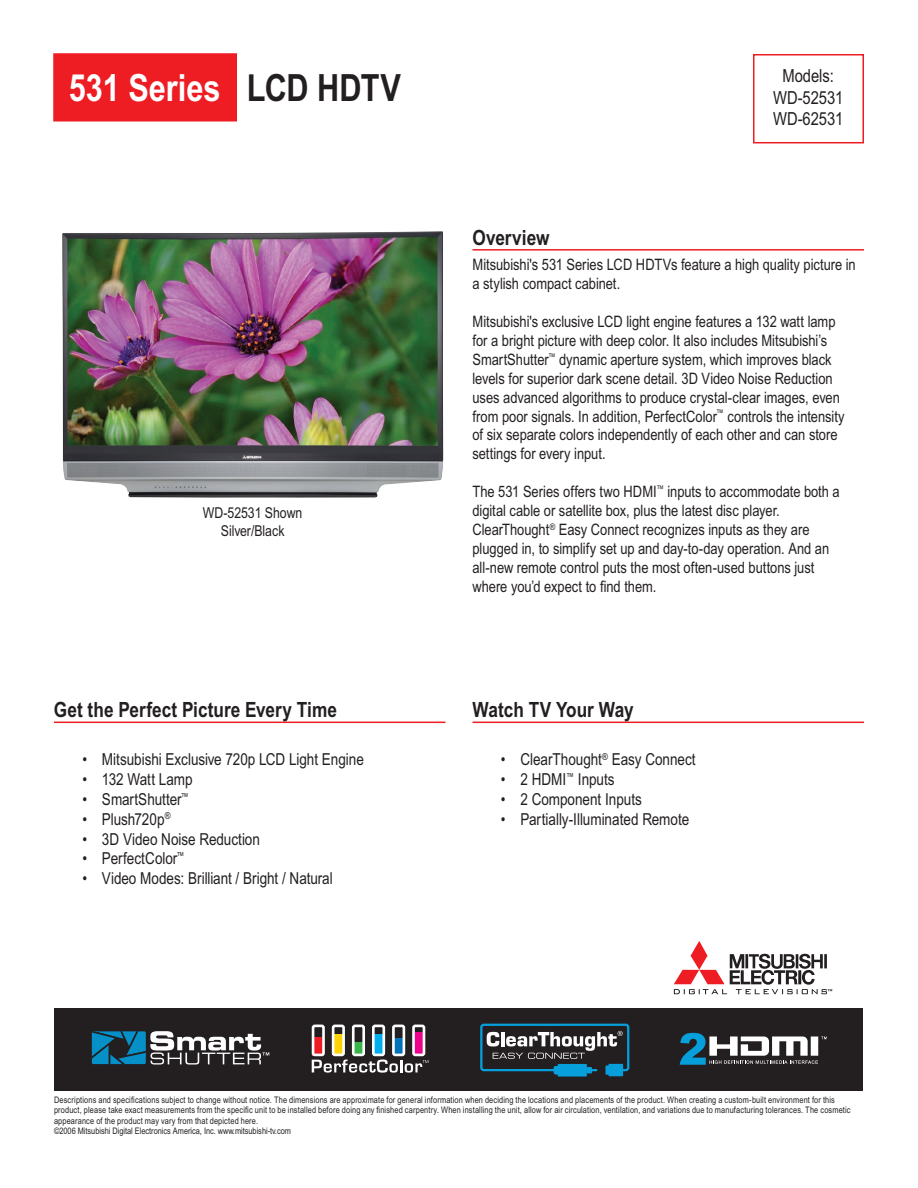
<style>
.page{position:relative;width:918px;height:1188px;background:#fff}
.page>*{position:absolute;margin:0;border:0;box-sizing:border-box;transform-origin:0 0}
.t1{font:700 37.5px "Arial Narrow MT Std";color:#fff}
.t2{font:700 21px "Arial Narrow MT Std";color:#231f20}
.t3{font:18px/21.6px "Arial Narrow MT Std";color:#231f20;text-align:center}
.t4{font:16.5px "Arial Narrow MT Std";color:#231f20}
.t5{font:15.75px/18.9px "Arial Narrow MT Std";color:#231f20}
.t6{font:15px/18px "Arial Narrow MT Std";color:#231f20;text-align:center}
.t7{font:9px/10.5px "Arial Narrow MT Std";letter-spacing:.015em;color:#231f20}
.s1{color:#231f20}
</style>
<div class="page">
<hr style="left:54px;top:722px;width:392px;height:1px;background:#ee1d23">
<hr style="left:472px;top:722px;width:392px;height:1px;background:#ee1d23">
<div style="left:753px;top:54px;width:111px;height:89px;border:2px solid #ee1d23"></div>
<div style="left:54px;top:54px;width:182px;height:67px;background:#ee1d23"></div>
<div style="left:53px;top:53px;width:184px;height:69px;border:2px solid #ee1d23"></div>
<div style="left:55px;top:1009px;width:808px;height:82px;background:#231f20"></div>
<hr style="left:472px;top:249px;width:392px;height:2px;background:#ee1d23">
<img style="left:62px;top:231px;width:381px;height:267px">
<svg style="left:674px;top:941px;width:158px;height:53px"></svg>
<svg style="left:311px;top:1024px;width:117px;height:49px"></svg>
<svg style="left:92px;top:1031px;width:177px;height:34px"></svg>
<svg style="left:680px;top:1033px;width:147px;height:32px"></svg>
<div style="left:480px;top:1024px;width:149px;height:47px;border:2px solid #069edb;border-radius:2px"></div>
<svg style="left:606px;top:1065px;width:4px;height:10px"></svg>
<div style="left:608px;top:1064px;width:15px;height:12px;background:#069edb"></div>
<div style="left:558px;top:1064px;width:29px;height:13px;background:#069edb"></div>
<svg style="left:586px;top:1067px;width:6px;height:6px"></svg>
<div style="left:554px;top:1066px;width:32px;height:9px;background:#069edb;border-radius:2px"></div>
<svg style="left:487px;top:1031px;width:136px;height:28px"></svg>
<h1 class="t1" style="left:69px;top:66px;width:334px">531 Series <span class="s1">LCD HDTV</span></h1>
<p class="t6" style="left:203px;top:504px;width:101px">WD-52531 Shown<br>Silver/Black</p>
<h2 class="t2" style="left:54px;top:697px;width:284px">Get the Perfect Picture Every Time</h2>
<p class="t4" style="left:82px;top:750px;width:283px">• Mitsubishi Exclusive 720p LCD Light Engine</p>
<p class="t4" style="left:82px;top:770px;width:112px">• 132 Watt Lamp</p>
<p class="t4" style="left:82px;top:790px;width:108px">• SmartShutter<sup>™</sup></p>
<p class="t4" style="left:82px;top:809px;width:90px">• Plush720p<sup>®</sup></p>
<p class="t4" style="left:82px;top:829px;width:179px">• 3D Video Noise Reduction</p>
<p class="t4" style="left:82px;top:849px;width:104px">• PerfectColor<sup>™</sup></p>
<p class="t4" style="left:82px;top:869px;width:252px">• Video Modes: Brilliant / Bright / Natural</p>
<p class="t3" style="left:773px;top:65px;width:72px">Models:<br>WD-52531<br>WD-62531</p>
<h2 class="t2" style="left:472px;top:225px;width:79px">Overview</h2>
<p class="t5" style="left:472px;top:255px;width:385px">Mitsubishi's 531 Series LCD HDTVs feature a high quality picture in a stylish compact cabinet.</p>
<p class="t5" style="left:472px;top:312px;width:374px">Mitsubishi's exclusive LCD light engine features a 132 watt lamp for a bright picture with deep color. It also includes Mitsubishi’s SmartShutter<sup>™</sup> dynamic aperture system, which improves black levels for superior dark scene detail. 3D Video Noise Reduction uses advanced algorithms to produce crystal-clear images, even from poor signals. In addition, PerfectColor<sup>™</sup> controls the intensity of six separate colors independently of each other and can store settings for every input.</p>
<p class="t5" style="left:472px;top:482px;width:369px">The 531 Series offers two HDMI<sup>™</sup> inputs to accommodate both a digital cable or satellite box, plus the latest disc player.<br>ClearThought<sup>®</sup> Easy Connect recognizes inputs as they are plugged in, to simplify set up and day-to-day operation. And an all-new remote control puts the most often-used buttons just where you’d expect to find them.</p>
<h2 class="t2" style="left:472px;top:697px;width:163px">Watch TV Your Way</h2>
<p class="t4" style="left:501px;top:750px;width:196px">• ClearThought<sup>®</sup> Easy Connect</p>
<p class="t4" style="left:501px;top:770px;width:115px">• 2 HDMI<sup>™</sup> Inputs</p>
<p class="t4" style="left:501px;top:790px;width:142px">• 2 Component Inputs</p>
<p class="t4" style="left:501px;top:809px;width:190px">• Partially-Illuminated Remote</p>
<p class="t7" style="left:54px;top:1094px;width:798px">Descriptions and specifications subject to change without notice. The dimensions are approximate for general information when deciding the locations and placements of the product. When creating a custom-built environment for this product, please take exact measurements from the specific unit to be installed before doing any finished carpentry. When installing the unit, allow for air circulation, ventilation, and variations due to manufacturing tolerances. The cosmetic appearance of the product may vary from that depicted here.<br>©2006 Mitsubishi Digital Electronics America, Inc. www.mitsubishi-tv.com</p>
</div>
